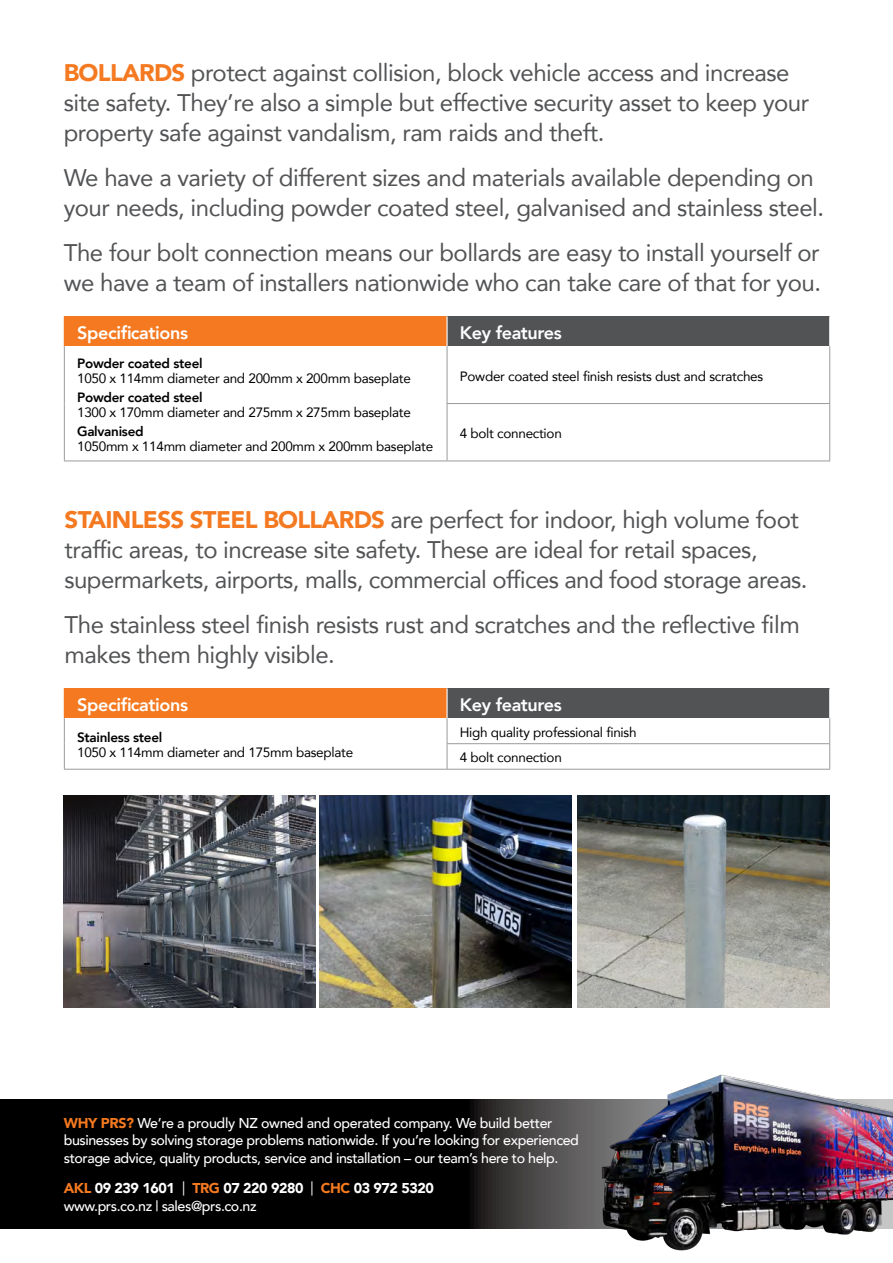
<style>
.page{position:relative;width:893px;height:1263px;background:#fff}
.page>*{position:absolute;margin:0;border:0;box-sizing:border-box;transform-origin:0 0}
.t1{font:24px/30px "Avenir";letter-spacing:-.02em;color:#525355}
.t2{font:800 18px "Avenir";letter-spacing:-.02em;color:#fff}
.t3{font:500 14.25px/17.2px "Avenir";letter-spacing:-.03em;color:#fff}
.t4{font:13.5px/15px "Avenir";letter-spacing:-.02em;color:#000}
.t5{font:800 13.5px "Avenir";letter-spacing:-.02em;color:#000}
.s1{font-weight:900;color:#f47920}
.s2{font-weight:800}
.s3{font-weight:900}
.s4{font-weight:400}
</style>
<div class="page">
<svg style="left:0;top:1099px;width:584px;height:130px;background:#0c0c0c"></svg>
<img style="left:584px;top:1074px;width:309px;height:177px">
<div style="left:64px;top:316px;width:383px;height:30px;background:#f47920"></div>
<div style="left:447px;top:316px;width:383px;height:30px;background:#525355"></div>
<hr style="left:446px;top:316px;width:2px;height:30px;background:#fff">
<hr style="left:829px;top:316px;width:1px;height:30px;background:#fff">
<hr style="left:64px;top:346px;width:1px;height:57px;background:#989a9c">
<hr style="left:447px;top:346px;width:1px;height:57px;background:#989a9c">
<hr style="left:829px;top:346px;width:1px;height:57px;background:#989a9c">
<hr style="left:64px;top:403px;width:1px;height:58px;background:#989a9c">
<hr style="left:447px;top:403px;width:383px;height:1px;background:#989a9c">
<hr style="left:447px;top:404px;width:1px;height:57px;background:#989a9c">
<hr style="left:829px;top:404px;width:1px;height:57px;background:#989a9c">
<hr style="left:64px;top:461px;width:383px;height:1px;background:#989a9c">
<hr style="left:447px;top:461px;width:383px;height:1px;background:#989a9c">
<div style="left:64px;top:688px;width:383px;height:30px;background:#f47920"></div>
<div style="left:447px;top:688px;width:383px;height:30px;background:#525355"></div>
<hr style="left:446px;top:688px;width:2px;height:30px;background:#fff">
<hr style="left:829px;top:688px;width:1px;height:30px;background:#fff">
<svg style="left:64px;top:718px;width:1px;height:51px"></svg>
<hr style="left:447px;top:743px;width:383px;height:1px;background:#989a9c">
<svg style="left:447px;top:718px;width:1px;height:51px"></svg>
<svg style="left:829px;top:718px;width:1px;height:51px"></svg>
<hr style="left:64px;top:769px;width:383px;height:1px;background:#989a9c">
<hr style="left:447px;top:769px;width:383px;height:1px;background:#989a9c">
<img style="left:64px;top:795px;width:251px;height:213px">
<img style="left:320px;top:795px;width:252px;height:213px">
<img style="left:578px;top:795px;width:252px;height:213px">
<p class="t1" style="left:64px;top:57px;width:747px"><span class="s1">BOLLARDS</span> protect against collision, block vehicle access and increase site safety. They’re also a simple but effective security asset to keep your property safe against vandalism, ram raids and theft.</p>
<p class="t1" style="left:64px;top:162px;width:762px">We have a variety of different sizes and materials available depending on your needs, including powder coated steel, galvanised and stainless steel.</p>
<p class="t1" style="left:64px;top:237px;width:759px">The four bolt connection means our bollards are easy to install yourself or we have a team of installers nationwide who can take care of that for you.</p>
<p class="t2" style="left:77px;top:319px;width:113px">Specifications</p>
<p class="t2" style="left:460px;top:319px;width:104px">Key features</p>
<p class="t5" style="left:77px;top:353px;width:127px">Powder coated steel</p>
<p class="t4" style="left:77px;top:371px;width:335px">1050 x 114mm diameter and 200mm x 200mm baseplate</p>
<p class="t4" style="left:460px;top:368px;width:305px">Powder coated steel finish resists dust and scratches</p>
<p class="t5" style="left:77px;top:387px;width:127px">Powder coated steel</p>
<p class="t4" style="left:77px;top:404px;width:335px">1300 x 170mm diameter and 275mm x 275mm baseplate</p>
<p class="t5" style="left:77px;top:420px;width:68px">Galvanised</p>
<p class="t4" style="left:460px;top:426px;width:104px">4 bolt connection</p>
<p class="t4" style="left:77px;top:438px;width:358px">1050mm x 114mm diameter and 200mm x 200mm baseplate</p>
<p class="t1" style="left:65px;top:504px;width:744px"><span class="s1">STAINLESS STEEL BOLLARDS</span> are perfect for indoor, high volume foot traffic areas, to increase site safety. These are ideal for retail spaces, supermarkets, airports, malls, commercial offices and food storage areas.</p>
<p class="t1" style="left:65px;top:609px;width:737px">The stainless steel finish resists rust and scratches and the reflective film makes them highly visible.</p>
<p class="t2" style="left:77px;top:691px;width:113px">Specifications</p>
<p class="t2" style="left:460px;top:691px;width:104px">Key features</p>
<p class="t4" style="left:77px;top:729px;width:278px"><span class="s2">Stainless steel<br></span>1050 x 114mm diameter and 175mm baseplate</p>
<p class="t4" style="left:460px;top:724px;width:178px">High quality professional finish</p>
<p class="t4" style="left:460px;top:750px;width:104px">4 bolt connection</p>
<p class="t3" style="left:64px;top:1114px;width:517px"><span class="s1">WHY PRS?</span> We’re a proudly NZ owned and operated company. We build better businesses by solving storage problems nationwide. If you’re looking for experienced storage advice, quality products, service and installation – our team’s here to help.</p>
<p class="t3" style="left:64px;top:1179px;width:372px"><span class="s1">AKL</span> <span class="s3">09 239 1601</span> <span class="s4">|</span> <span class="s1">TRG</span> <span class="s3">07 220 9280</span> <span class="s4">|</span> <span class="s1">CHC</span> <span class="s3">03 972 5320 </span>www.prs.co.nz | sales@prs.co.nz</p>
</div>
